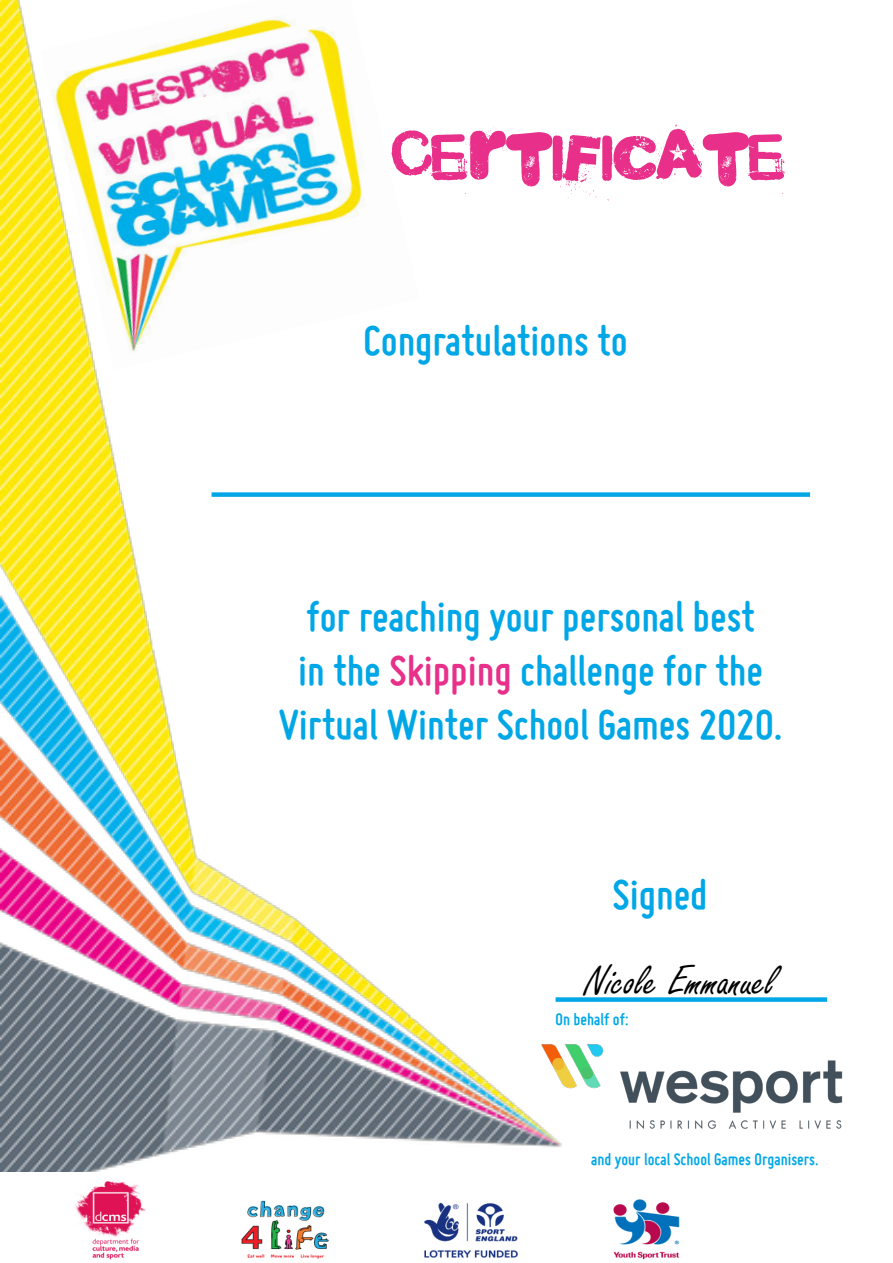
<style>
.page{position:relative;width:893px;height:1263px;background:#fff}
.page>*{position:absolute;margin:0;border:0;box-sizing:border-box;transform-origin:0 0}
.t1{font:72px "Malgecito";color:#e8308a}
.t2{font:700 45px/54px "Miso";color:#00a7e7;text-align:center}
.t3{font:45px "Freestyle Script";color:#000}
.t4{font:700 18px "Miso";color:#00a7e7}
.s1{color:#e8308a}
</style>
<div class="page">
<img style="left:0;top:0;width:562px;height:1172px">
<img style="left:40px;top:0;width:380px;height:369px">
<div style="left:212px;top:492px;width:598px;height:5px;background:#00a7e7"></div>
<div style="left:556px;top:997px;width:271px;height:5px;background:#00a7e7"></div>
<img style="left:538px;top:1042px;width:305px;height:90px">
<img style="left:75px;top:1181px;width:605px;height:79px">
<p class="t1" style="left:392px;top:114px;width:394px">CERTIFICATE</p>
<p class="t2" style="left:363px;top:313px;width:266px">Congratulations to</p>
<p class="t2" style="left:279px;top:589px;width:505px">for reaching your personal best<br>in the <span class="s1">Skipping</span> challenge for the<br>Virtual Winter School Games 2020.</p>
<p class="t2" style="left:613px;top:867px;width:97px">Signed</p>
<p class="t3" style="left:584px;top:957px;width:192px">Nicole Emmanuel</p>
<p class="t4" style="left:556px;top:1009px;width:74px">On behalf of:</p>
<p class="t4" style="left:591px;top:1149px;width:229px">and your local School Games Organisers.</p>
</div>
